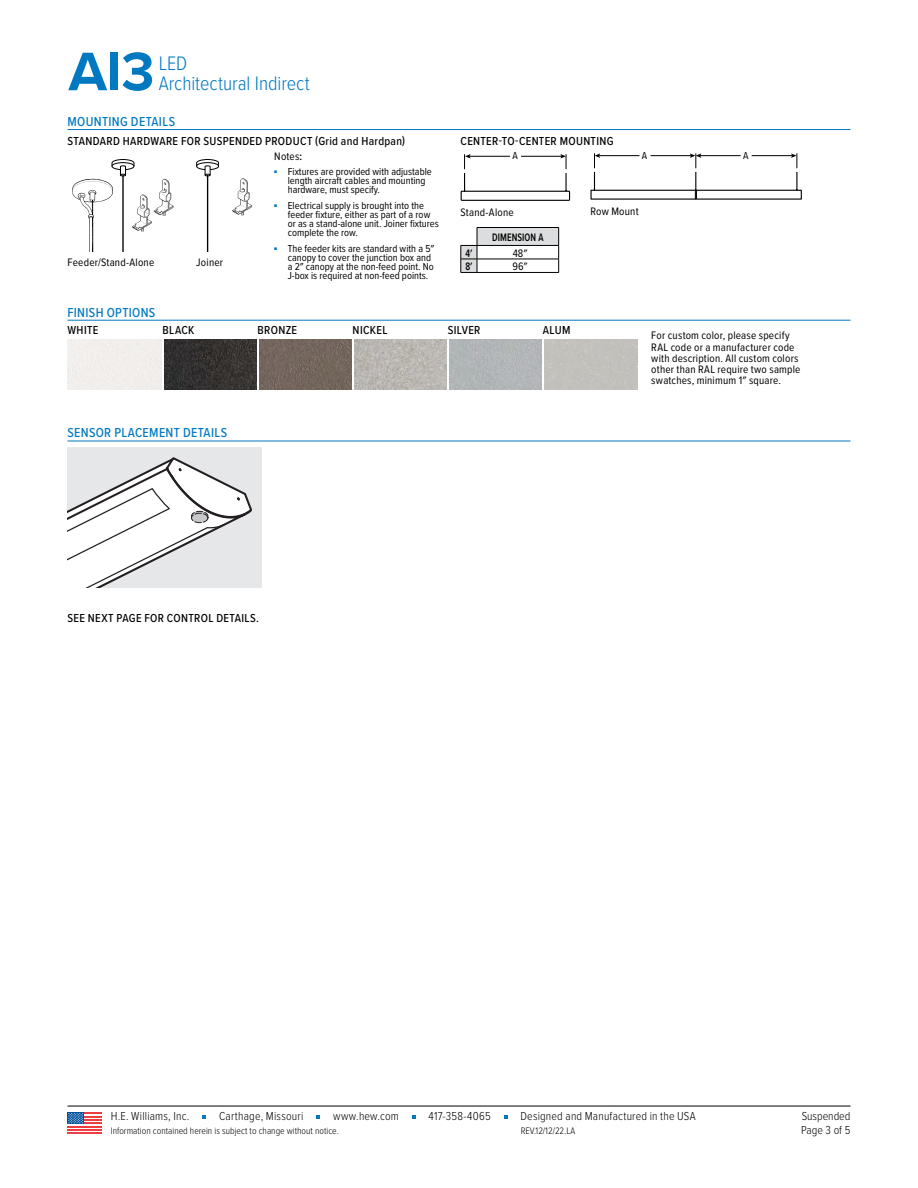
<style>
.page{position:relative;width:918px;height:1188px;background:#fff}
.page>*{position:absolute;margin:0;border:0;box-sizing:border-box;transform-origin:0 0}
.t1{font:700 56.25px "Proxima Nova";color:#0079c1}
.t2{font:300 20.25px/20.2px "Proxima Nova Cond";color:#0079c1}
.t3{font:500 13.5px "Proxima Nova Cond";letter-spacing:.025em;color:#0079c1}
.t4{font:500 12px "Proxima Nova Cond";letter-spacing:.025em;color:#000}
.t5{font:300 12px "Proxima Nova Cond";letter-spacing:.015em;color:#000}
.t6{font:11.25px/11.2px "Proxima Nova Cond";letter-spacing:.02em;color:#000}
.t7{font:600 11.25px "Proxima Nova Cond";letter-spacing:.01em;color:#000;scale:.85 1}
.t8{font:10.5px/9px "Proxima Nova Cond";color:#000}
.t9{font:300 9.75px "Proxima Nova Cond";color:#000}
.s1{font-weight:600}
</style>
<div class="page">
<hr style="left:68px;top:129px;width:782px;height:1px;background:#0079c1">
<hr style="left:68px;top:320px;width:782px;height:1px;background:#0079c1">
<hr style="left:68px;top:441px;width:782px;height:1px;background:#0079c1">
<svg style="left:72px;top:159px;width:102px;height:92px"></svg>
<hr style="left:207px;top:176px;width:1px;height:75px;background:#000">
<svg style="left:196px;top:159px;width:23px;height:18px"></svg>
<svg style="left:232px;top:178px;width:20px;height:37px"></svg>
<svg style="left:461px;top:154px;width:109px;height:47px"></svg>
<svg style="left:590px;top:153px;width:212px;height:47px"></svg>
<svg style="left:461px;top:227px;width:98px;height:46px"></svg>
<hr style="left:477px;top:272px;width:82px;height:1px;background:#000">
<div style="left:68px;top:340px;width:93px;height:50px;background:#f1eeec"></div>
<img style="left:164px;top:340px;width:92px;height:50px">
<img style="left:259px;top:340px;width:92px;height:50px">
<img style="left:354px;top:340px;width:92px;height:50px">
<div style="left:449px;top:340px;width:92px;height:50px;background:#b2b5b7"></div>
<div style="left:544px;top:340px;width:94px;height:50px;background:#c3c1bc"></div>
<div style="left:68px;top:447px;width:194px;height:141px;background:#e6e7e8"></div>
<svg style="left:68px;top:457px;width:184px;height:131px"></svg>
<hr style="left:68px;top:1106px;width:782px;height:1px;background:#000">
<svg style="left:202px;top:1116px;width:4px;height:3px"></svg>
<svg style="left:316px;top:1116px;width:4px;height:3px"></svg>
<svg style="left:412px;top:1116px;width:4px;height:3px"></svg>
<div style="left:68px;top:1112px;width:34px;height:22px;background:linear-gradient(to right,#fff,#fff)"></div>
<hr style="left:68px;top:1126px;width:34px;height:1px;background:#ef3e42">
<hr style="left:68px;top:1129px;width:34px;height:2px;background:#ef3e42">
<hr style="left:68px;top:1132px;width:34px;height:2px;background:#ef3e42">
<hr style="left:68px;top:1122px;width:34px;height:2px;background:#ef3e42">
<hr style="left:68px;top:1119px;width:34px;height:2px;background:#ef3e42">
<hr style="left:68px;top:1116px;width:34px;height:1px;background:#ef3e42">
<hr style="left:68px;top:1112px;width:34px;height:2px;background:#ef3e42">
<div style="left:68px;top:1112px;width:16px;height:12px;background:#00529c"></div>
<svg style="left:68px;top:1113px;width:15px;height:11px"></svg>
<h1 class="t1" style="left:69px;top:30px;width:87px">AI3</h1>
<h2 class="t2" style="left:159px;top:52px;width:152px">LED<br>Architectural Indirect</h2>
<p class="t3" style="left:68px;top:112px;width:109px">MOUNTING DETAILS</p>
<p class="t4" style="left:68px;top:132px;width:339px">STANDARD HARDWARE FOR SUSPENDED PRODUCT (Grid and Hardpan)</p>
<p class="t4" style="left:461px;top:132px;width:155px">CENTER-TO-CENTER MOUNTING</p>
<p class="t6" style="left:68px;top:256px;width:88px">Feeder/Stand-Alone</p>
<p class="t6" style="left:196px;top:256px;width:28px">Joiner</p>
<p class="t6" style="left:274px;top:150px;width:29px">Notes<span class="s1">:</span></p>
<p class="t8" style="left:288px;top:167px;width:145px;text-indent:-14px"><sup>■</sup> Fixtures are provided with adjustable length aircraft cables and mounting hardware, must specify.</p>
<p class="t8" style="left:288px;top:201px;width:153px;text-indent:-14px"><sup>■</sup> Electrical supply is brought into the feeder fixture, either as part of a row or as a stand-alone unit. Joiner fixtures complete the row.</p>
<p class="t8" style="left:288px;top:243px;width:148px;text-indent:-14px"><sup>■</sup> The feeder kits are standard with a 5″ canopy to cover the junction box and a 2″ canopy at the non-feed point. No J-box is required at non-feed points.</p>
<p class="t8" style="left:512px;top:151px;width:7px">A</p>
<p class="t6" style="left:461px;top:206px;width:55px">Stand-Alone</p>
<p class="t7" style="left:492px;top:229px;width:62px">DIMENSION A</p>
<p class="t7" style="left:465px;top:245px;width:10px">4′</p>
<p class="t6" style="left:513px;top:247px;width:16px">48″</p>
<p class="t7" style="left:465px;top:258px;width:10px">8′</p>
<p class="t6" style="left:513px;top:260px;width:17px">96″</p>
<p class="t3" style="left:68px;top:302px;width:89px">FINISH OPTIONS</p>
<p class="t4" style="left:68px;top:321px;width:32px">WHITE</p>
<p class="t4" style="left:163px;top:321px;width:33px">BLACK</p>
<p class="t4" style="left:258px;top:321px;width:41px">BRONZE</p>
<p class="t4" style="left:353px;top:321px;width:36px">NICKEL</p>
<p class="t4" style="left:448px;top:321px;width:34px">SILVER</p>
<p class="t4" style="left:543px;top:321px;width:29px">ALUM</p>
<p class="t3" style="left:68px;top:423px;width:161px">SENSOR PLACEMENT DETAILS</p>
<p class="t8" style="left:642px;top:151px;width:7px">A</p>
<p class="t8" style="left:743px;top:151px;width:7px">A</p>
<p class="t6" style="left:590px;top:206px;width:50px">Row Mount</p>
<p class="t6" style="left:651px;top:330px;width:151px">For custom color, please specify<br>RAL code or a manufacturer code with description. All custom colors other than RAL require two sample swatches, minimum 1″ square.</p>
<p class="t4" style="left:68px;top:609px;width:193px">SEE NEXT PAGE FOR CONTROL DETAILS.</p>
<p class="t5" style="left:111px;top:1108px;width:80px">H.E. Williams, Inc.</p>
<p class="t5" style="left:219px;top:1108px;width:86px">Carthage, Missouri</p>
<p class="t5" style="left:333px;top:1108px;width:67px">www.hew.com</p>
<p class="t5" style="left:429px;top:1108px;width:64px">417-358-4065</p>
<p class="t5" style="left:520px;top:1108px;width:177px">Designed and Manufactured in the USA</p>
<p class="t9" style="left:111px;top:1123px;width:230px">Information contained herein is subject to change without notice.</p>
<p class="t5" style="left:802px;top:1108px;width:50px">Suspended</p>
<p class="t9" style="left:521px;top:1123px;width:56px">REV.12/12/22.LA</p>
<p class="t5" style="left:801px;top:1121px;width:51px">Page 3 of 5</p>
</div>
